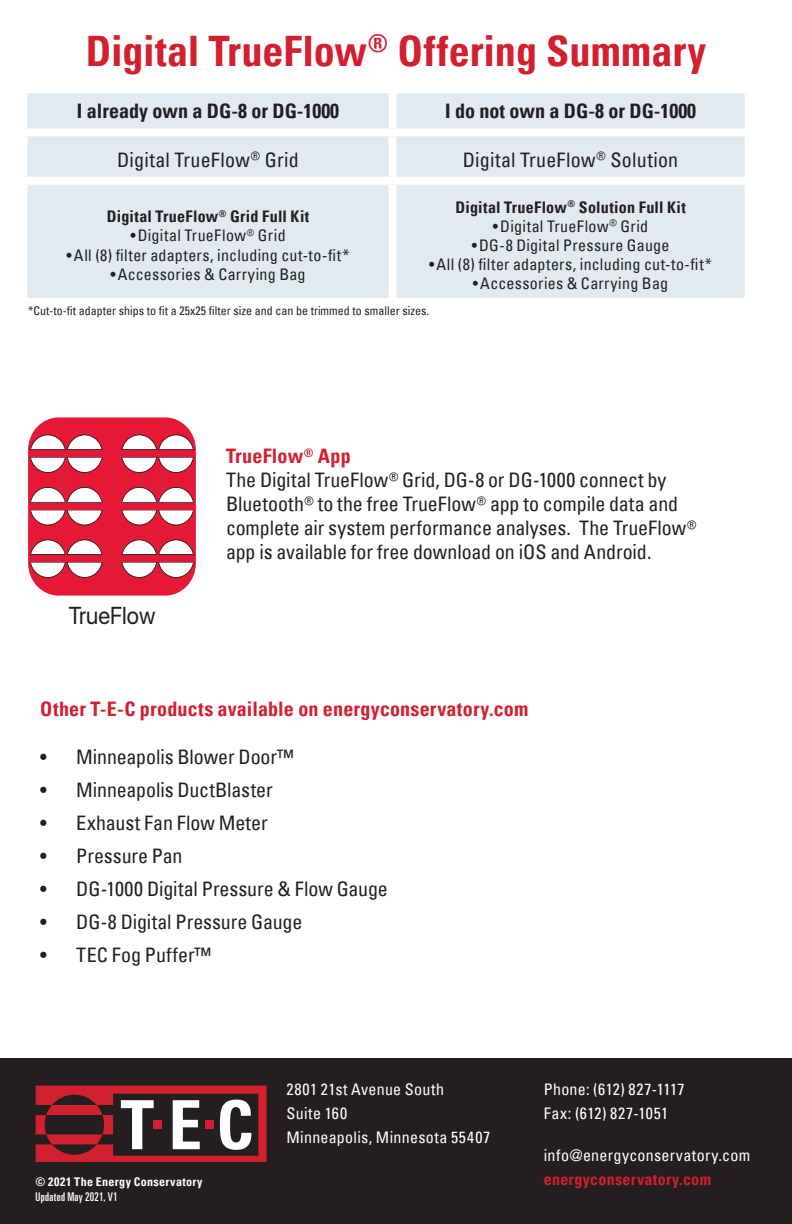
<style>
.page{position:relative;width:792px;height:1224px;background:#fff}
.page>*{position:absolute;margin:0;border:0;box-sizing:border-box;transform-origin:0 0}
.t1{font:700 condensed 42px "Univers";color:#d2202f}
.t2{font:24.4px "SF Pro Display";color:#231f20;scale:.94 1}
.t3{font:condensed 20px/24px "Univers";letter-spacing:-.005em;color:#231f20}
.t4{font:700 condensed 20px "Univers";letter-spacing:.01em;color:#d2202f}
.t5{font:700 condensed 20px "Univers";color:#231f20}
.t6{font:condensed 16px "Univers";letter-spacing:.02em;color:#231f20}
.t7{font:condensed 16px/24px "Univers";letter-spacing:.02em;color:#fff}
.t8{font:700 condensed 16px "Univers";letter-spacing:.02em;color:#231f20}
.t9{font:700 condensed 16px "Univers";letter-spacing:.02em;color:#d2202f}
.t10{font:condensed 12px "Univers";color:#231f20}
.t11{font:700 condensed 12px "Univers";letter-spacing:.035em;color:#fff}
.t12{font:ultra-condensed 12px "Univers LT Pro";letter-spacing:.025em;color:#fff}
.s1{font-weight:700;color:#d2202f}
</style>
<div class="page">
<div style="left:0;top:1058px;width:792px;height:166px;background:#231f20"></div>
<svg style="left:36px;top:1086px;width:231px;height:76px"></svg>
<div style="left:27px;top:93px;width:718px;height:205px;background:#e1e9f1"></div>
<div style="left:389px;top:93px;width:8px;height:35px;background:#fff"></div>
<div style="left:19px;top:128px;width:374px;height:8px;background:#fff"></div>
<div style="left:393px;top:128px;width:360px;height:8px;background:#fff"></div>
<div style="left:389px;top:136px;width:8px;height:41px;background:#fff"></div>
<div style="left:19px;top:177px;width:374px;height:8px;background:#fff"></div>
<div style="left:393px;top:177px;width:360px;height:8px;background:#fff"></div>
<div style="left:389px;top:185px;width:8px;height:113px;background:#fff"></div>
<div style="left:28px;top:417px;width:168px;height:179px;background:#e51836;border-radius:32px"></div>
<svg style="left:30px;top:434px;width:73px;height:39px"></svg>
<svg style="left:30px;top:487px;width:73px;height:38px"></svg>
<svg style="left:30px;top:539px;width:73px;height:39px"></svg>
<div style="left:29px;top:450px;width:80px;height:7px;background:#e51836"></div>
<div style="left:29px;top:555px;width:80px;height:7px;background:#e51836"></div>
<div style="left:29px;top:503px;width:80px;height:7px;background:#e51836"></div>
<svg style="left:121px;top:434px;width:73px;height:39px"></svg>
<svg style="left:121px;top:487px;width:73px;height:38px"></svg>
<svg style="left:121px;top:539px;width:73px;height:39px"></svg>
<div style="left:115px;top:450px;width:80px;height:7px;background:#e51836"></div>
<div style="left:115px;top:555px;width:80px;height:7px;background:#e51836"></div>
<div style="left:115px;top:503px;width:80px;height:7px;background:#e51836"></div>
<h1 class="t1" style="left:86px;top:26px;width:622px">Digital TrueFlow<sup>®</sup> Offering Summary</h1>
<p class="t5" style="left:77px;top:99px;width:264px">I already own a DG-8 or DG-1000</p>
<p class="t5" style="left:445px;top:99px;width:253px">I do not own a DG-8 or DG-1000</p>
<p class="t3" style="left:117px;top:147px;width:183px">Digital TrueFlow<sup>®</sup> Grid</p>
<p class="t3" style="left:463px;top:147px;width:217px">Digital TrueFlow<sup>®</sup> Solution</p>
<p class="t8" style="left:107px;top:207px;width:204px">Digital TrueFlow<sup>®</sup> Grid Full Kit</p>
<p class="t6" style="left:130px;top:225px;width:157px">•Digital TrueFlow<sup>®</sup> Grid</p>
<p class="t6" style="left:67px;top:244px;width:284px">•All (8) filter adapters, including cut-to-fit*</p>
<p class="t6" style="left:110px;top:264px;width:197px">•Accessories &amp; Carrying Bag</p>
<p class="t8" style="left:455px;top:197px;width:232px">Digital TrueFlow<sup>®</sup> Solution Full Kit</p>
<p class="t6" style="left:493px;top:216px;width:157px">•Digital TrueFlow<sup>®</sup> Grid</p>
<p class="t6" style="left:472px;top:235px;width:199px">•DG-8 Digital Pressure Gauge</p>
<p class="t6" style="left:429px;top:254px;width:284px">•All (8) filter adapters, including cut-to-fit*</p>
<p class="t6" style="left:473px;top:273px;width:197px">•Accessories &amp; Carrying Bag</p>
<p class="t10" style="left:28px;top:303px;width:403px">*Cut-to-fit adapter ships to fit a 25x25 filter size and can be trimmed to smaller sizes.</p>
<p class="t2" style="left:68px;top:596px;width:94px">TrueFlow</p>
<p class="t3" style="left:226px;top:444px;width:472px"><span class="s1">TrueFlow</span><sup>®</sup> <span class="s1">App<br></span>The Digital TrueFlow<sup>®</sup> Grid, DG-8 or DG-1000 connect by Bluetooth<sup>®</sup> to the free TrueFlow<sup>®</sup> app to compile data and complete air system performance analyses. The TrueFlow<sup>® </sup>app is available for free download on iOS and Android.</p>
<p class="t4" style="left:40px;top:696px;width:490px">Other T-E-C products available on energyconservatory.com</p>
<p class="t3" style="left:40px;top:744px;width:255px">• Minneapolis Blower Door™</p>
<p class="t3" style="left:40px;top:777px;width:234px">• Minneapolis DuctBlaster</p>
<p class="t3" style="left:40px;top:810px;width:229px">• Exhaust Fan Flow Meter</p>
<p class="t3" style="left:40px;top:843px;width:144px">• Pressure Pan</p>
<p class="t3" style="left:40px;top:876px;width:349px">• DG-1000 Digital Pressure &amp; Flow Gauge</p>
<p class="t3" style="left:40px;top:909px;width:264px">• DG-8 Digital Pressure Gauge</p>
<p class="t3" style="left:40px;top:942px;width:172px">• TEC Fog Puffer™</p>
<p class="t7" style="left:286px;top:1077px;width:205px">2801 21st Avenue South<br>Suite 160<br>Minneapolis, Minnesota 55407</p>
<p class="t7" style="left:544px;top:1077px;width:142px">Phone: (612) 827-1117<br>Fax: (612) 827-1051</p>
<p class="t7" style="left:544px;top:1143px;width:208px">info@energyconservatory.com</p>
<p class="t11" style="left:36px;top:1174px;width:168px">© 2021 The Energy Conservatory</p>
<p class="t9" style="left:544px;top:1169px;width:169px">energyconservatory.com</p>
<p class="t12" style="left:36px;top:1190px;width:83px">Updated May 2021, V1</p>
</div>
